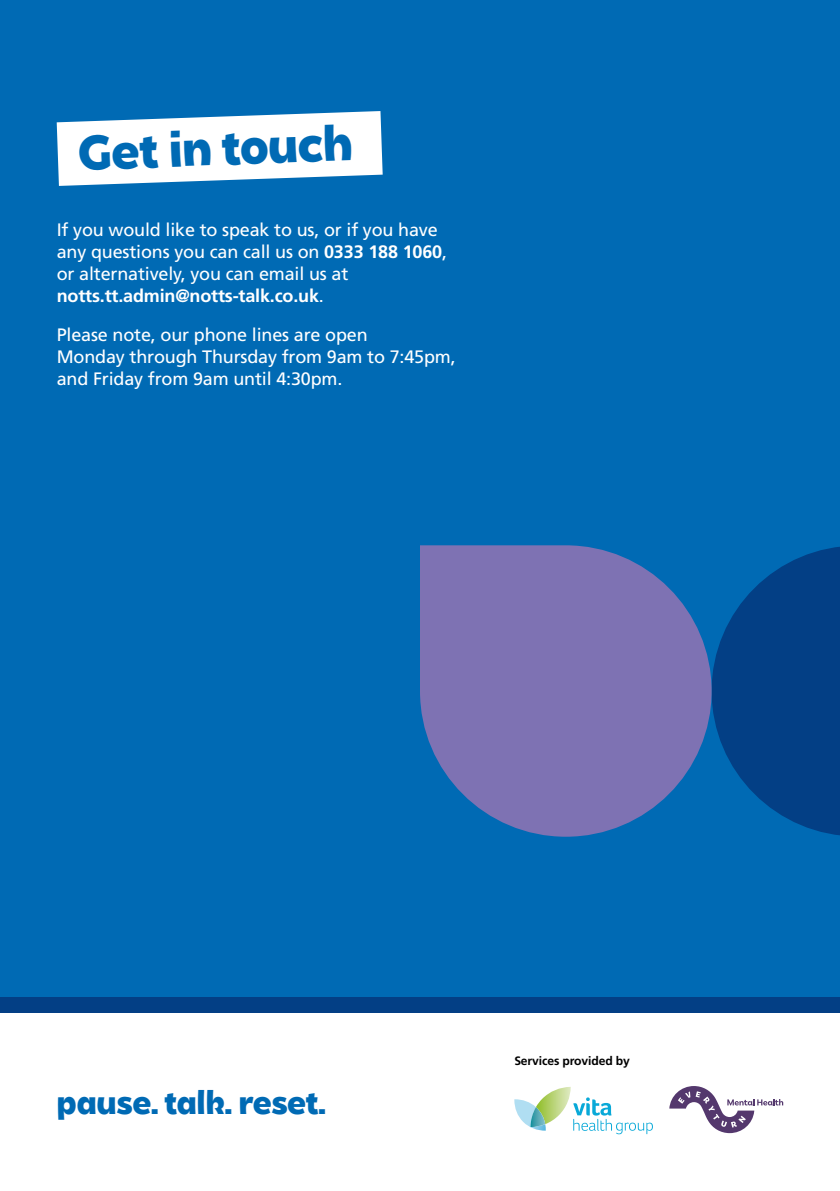
<style>
.page{position:relative;width:840px;height:1191px;background:#fff}
.page>*{position:absolute;margin:0;border:0;box-sizing:border-box;transform-origin:0 0}
.t1{font:700 48px "Becky";color:#006ab4}
.t2{font:700 32px "Becky";letter-spacing:-.025em;color:#006ab4}
.t3{font:18px/22px "Frutiger LT Std";letter-spacing:-.01em;color:#fff}
.t4{font:700 12.2px "Frutiger LT Std";letter-spacing:-.01em;color:#000}
.s1{font-weight:700}
</style>
<div class="page">
<div style="left:0;top:0;width:839px;height:1005px;background:#006ab4"></div>
<svg style="left:514px;top:1087px;width:138px;height:47px"></svg>
<svg style="left:669px;top:1086px;width:113px;height:47px"></svg>
<div style="left:0;top:997px;width:839px;height:15px;background:#033f85"></div>
<svg style="left:57px;top:111px;width:325px;height:75px;background:#d7e7f3"></svg>
<svg style="left:711px;top:547px;width:128px;height:288px"></svg>
<svg style="left:420px;top:545px;width:291px;height:291px;fill:#7e72b3"></svg>
<h1 class="t1" style="left:77px;top:121px;width:277px;rotate:-2deg">Get in touch</h1>
<p class="t3" style="left:57px;top:218px;width:391px">If you would like to speak to us, or if you have any questions you can call us on <span class="s1">0333 188 1060</span>, or alternatively, you can email us at <span class="s1">notts.tt.admin@notts-talk.co.uk</span>.</p>
<p class="t3" style="left:57px;top:323px;width:400px">Please note, our phone lines are open<br>Monday through Thursday from 9am to 7:45pm, and Friday from 9am until 4:30pm.</p>
<h2 class="t2" style="left:57px;top:1081px;width:271px">pause. talk. reset.</h2>
<p class="t4" style="left:514px;top:1053px;width:117px">Services provided by</p>
</div>
